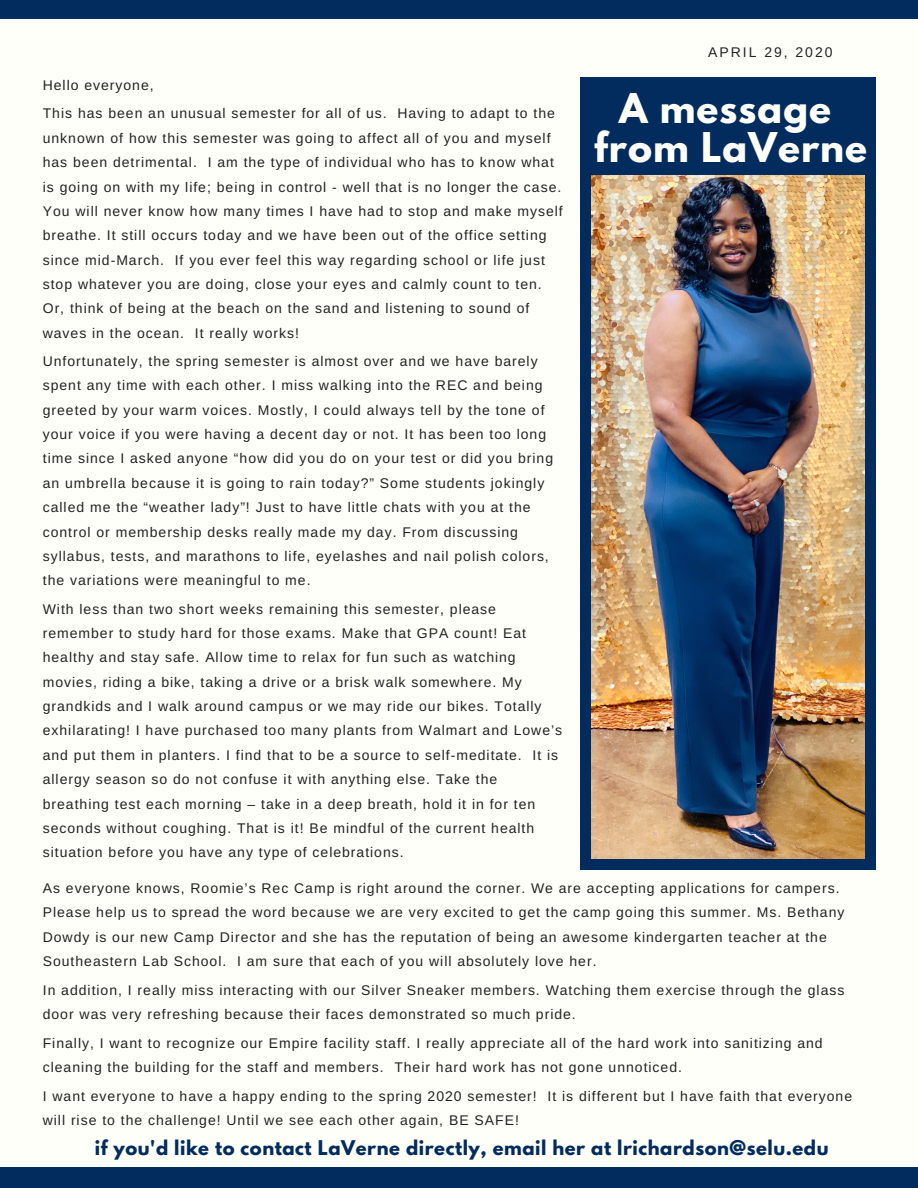
<style>
.page{position:relative;width:918px;height:1188px;background:#fffff9}
.page>*{position:absolute;margin:0;border:0;box-sizing:border-box;transform-origin:0 0}
.t1{font:700 36.3px/39.5px "League Spartan";letter-spacing:.03em;color:#fffff9;text-align:center}
.t2{font:700 18px "League Spartan";letter-spacing:.03em;color:#022b5e}
.t3{font:13.95px/24.3px "Arimo";letter-spacing:.07em;color:#222}
.t4{font:13.95px "Arimo";letter-spacing:.14em;color:#222}
</style>
<div class="page">
<div style="left:0;top:1167px;width:918px;height:21px;background:#022b5e"></div>
<div style="left:580px;top:77px;width:296px;height:792px;background:#022b5e"></div>
<img style="left:591px;top:175px;width:274px;height:683px">
<div style="left:0;top:0;width:918px;height:18px;background:#022b5e"></div>
<p class="t4" style="left:708px;top:44px;width:126px">APRIL 29, 2020</p>
<p class="t3" style="left:43px;top:71px;width:514px;line-height:28.5px">Hello everyone,<br>This has been an unusual semester for all of us. Having to adapt to the</p>
<p class="t3" style="left:43px;top:126px;width:522px">unknown of how this semester was going to affect all of you and myself has been detrimental. I am the type of individual who has to know what is going on with my life; being in control - well that is no longer the case.<br>You will never know how many times I have had to stop and make myself breathe. It still occurs today and we have been out of the office setting since mid-March. If you ever feel this way regarding school or life just stop whatever you are doing, close your eyes and calmly count to ten.<br>Or, think of being at the beach on the sand and listening to sound of waves in the ocean. It really works!</p>
<p class="t3" style="left:43px;top:349px;width:512px">Unfortunately, the spring semester is almost over and we have barely spent any time with each other. I miss walking into the REC and being greeted by your warm voices. Mostly, I could always tell by the tone of your voice if you were having a decent day or not. It has been too long time since I asked anyone “how did you do on your test or did you bring an umbrella because it is going to rain today?” Some students jokingly called me the “weather lady”! Just to have little chats with you at the control or membership desks really made my day. From discussing syllabus, tests, and marathons to life, eyelashes and nail polish colors, the variations were meaningful to me.</p>
<p class="t3" style="left:43px;top:597px;width:521px">With less than two short weeks remaining this semester, please remember to study hard for those exams. Make that GPA count! Eat healthy and stay safe. Allow time to relax for fun such as watching movies, riding a bike, taking a drive or a brisk walk somewhere. My grandkids and I walk around campus or we may ride our bikes. Totally exhilarating! I have purchased too many plants from Walmart and Lowe’s and put them in planters. I find that to be a source to self-meditate. It is allergy season so do not confuse it with anything else. Take the breathing test each morning – take in a deep breath, hold it in for ten seconds without coughing. That is it! Be mindful of the current health situation before you have any type of celebrations.</p>
<p class="t3" style="left:43px;top:876px;width:803px">As everyone knows, Roomie’s Rec Camp is right around the corner. We are accepting applications for campers.<br>Please help us to spread the word because we are very excited to get the camp going this summer. Ms. Bethany Dowdy is our new Camp Director and she has the reputation of being an awesome kindergarten teacher at the Southeastern Lab School. I am sure that each of you will absolutely love her.</p>
<p class="t3" style="left:43px;top:978px;width:803px">In addition, I really miss interacting with our Silver Sneaker members. Watching them exercise through the glass door was very refreshing because their faces demonstrated so much pride.</p>
<p class="t3" style="left:43px;top:1031px;width:781px">Finally, I want to recognize our Empire facility staff. I really appreciate all of the hard work into sanitizing and cleaning the building for the staff and members. Their hard work has not gone unnoticed.</p>
<p class="t3" style="left:43px;top:1084px;width:811px">I want everyone to have a happy ending to the spring 2020 semester! It is different but I have faith that everyone will rise to the challenge! Until we see each other again, BE SAFE!</p>
<h1 class="t1" style="left:594px;top:93px;width:274px">A message from LaVerne</h1>
<p class="t2" style="left:95px;top:1139px;width:735px">if you'd like to contact LaVerne directly, email her at lrichardson@selu.edu</p>
</div>
